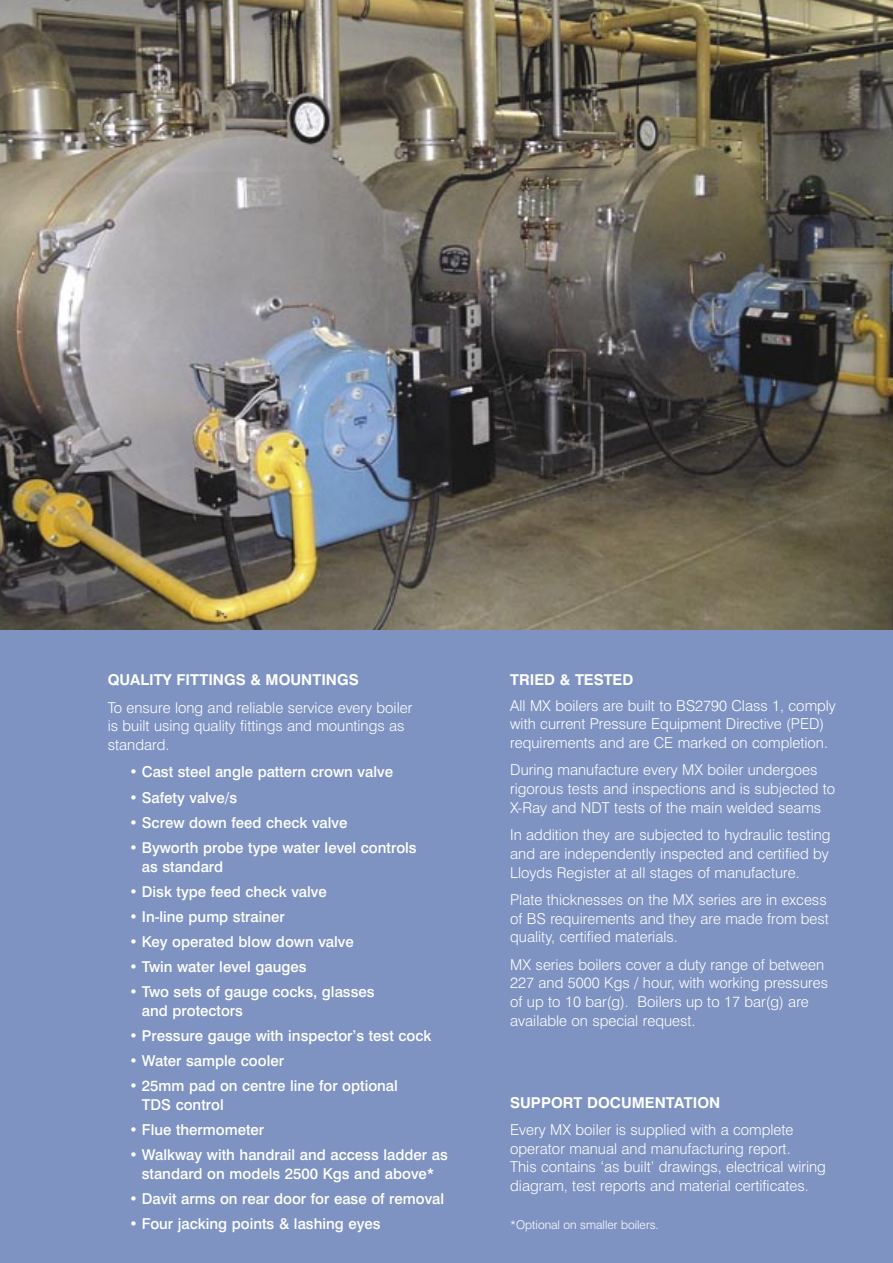
<style>
.page{position:relative;width:893px;height:1263px;background:#7f93c2}
.page>*{position:absolute;margin:0;border:0;box-sizing:border-box;transform-origin:0 0}
.t1{font:300 15px/18.8px "Swiss 721 BT";color:#fff}
.t2{font:500 15px/18.8px "Swiss 721 BT";color:#fff}
.t3{font:700 15px "Swiss 721 BT";color:#fff}
.t4{font:300 12px "Swiss 721 BT";color:#fff}
</style>
<div class="page">
<hr style="left:892px;top:629px;width:1px;height:634px;background:#97b6db">
<img style="left:0;top:0;width:893px;height:629px">
<hr style="left:892px;top:1209px;width:1px;height:54px;background:#000">
<p class="t3" style="left:108px;top:671px;width:252px">QUALITY FITTINGS &amp; MOUNTINGS</p>
<p class="t1" style="left:108px;top:698px;width:306px">To ensure long and reliable service every boiler is built using quality fittings and mountings as standard.</p>
<p class="t2" style="left:129px;top:763px;width:265px">• Cast steel angle pattern crown valve</p>
<p class="t2" style="left:129px;top:788px;width:110px">• Safety valve/s</p>
<p class="t2" style="left:129px;top:813px;width:220px">• Screw down feed check valve</p>
<p class="t2" style="left:142px;top:838px;width:276px;text-indent:-13px">• Byworth probe type water level controls as standard</p>
<p class="t2" style="left:129px;top:882px;width:199px">• Disk type feed check valve</p>
<p class="t2" style="left:129px;top:907px;width:157px">• In-line pump strainer</p>
<p class="t2" style="left:129px;top:932px;width:226px">• Key operated blow down valve</p>
<p class="t2" style="left:129px;top:957px;width:179px">• Twin water level gauges</p>
<p class="t2" style="left:142px;top:982px;width:234px;text-indent:-13px">• Two sets of gauge cocks, glasses and protectors</p>
<p class="t2" style="left:129px;top:1026px;width:304px">• Pressure gauge with inspector’s test cock</p>
<p class="t2" style="left:129px;top:1051px;width:157px">• Water sample cooler</p>
<p class="t2" style="left:142px;top:1076px;width:258px;text-indent:-13px">• 25mm pad on centre line for optional<br>TDS control</p>
<p class="t2" style="left:129px;top:1120px;width:137px">• Flue thermometer</p>
<p class="t2" style="left:129px;top:1145px;width:320px;text-align:center">• Walkway with handrail and access ladder as standard on models 2500 Kgs and above*</p>
<p class="t2" style="left:129px;top:1189px;width:317px">• Davit arms on rear door for ease of removal</p>
<p class="t2" style="left:129px;top:1214px;width:253px">• Four jacking points &amp; lashing eyes</p>
<p class="t3" style="left:510px;top:671px;width:125px">TRIED &amp; TESTED</p>
<p class="t1" style="left:510px;top:696px;width:327px">All MX boilers are built to BS2790 Class 1, comply with current Pressure Equipment Directive (PED) requirements and are CE marked on completion.</p>
<p class="t1" style="left:510px;top:760px;width:327px">During manufacture every MX boiler undergoes rigorous tests and inspections and is subjected to<br>X-Ray and NDT tests of the main welded seams</p>
<p class="t1" style="left:510px;top:825px;width:322px;text-align:justify">In addition they are subjected to hydraulic testing and are independently inspected and certified by Lloyds Register at all stages of manufacture.</p>
<p class="t1" style="left:510px;top:890px;width:320px">Plate thicknesses on the MX series are in excess of BS requirements and they are made from best quality, certified materials.</p>
<p class="t1" style="left:510px;top:955px;width:319px">MX series boilers cover a duty range of between 227 and 5000 Kgs / hour, with working pressures of up to 10 bar(g). Boilers up to 17 bar(g) are available on special request.</p>
<p class="t3" style="left:510px;top:1093px;width:212px">SUPPORT DOCUMENTATION</p>
<p class="t1" style="left:510px;top:1120px;width:317px">Every MX boiler is supplied with a complete operator manual and manufacturing report.<br>This contains ‘as built’ drawings, electrical wiring diagram, test reports and material certificates.</p>
<p class="t4" style="left:510px;top:1218px;width:150px">*Optional on smaller boilers.</p>
</div>
